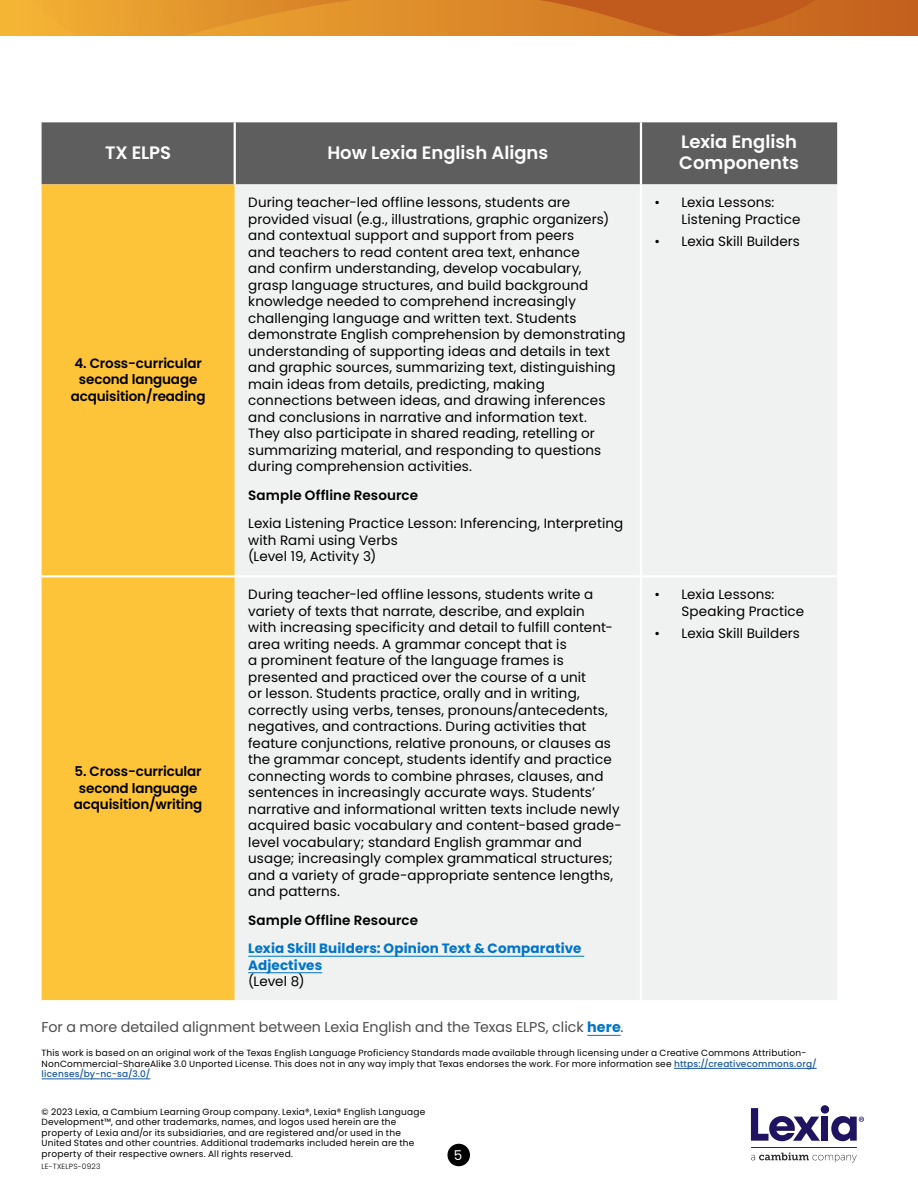
<style>
.page{position:relative;width:918px;height:1188px;background:#fff}
.page>*{position:absolute;margin:0;border:0;box-sizing:border-box;transform-origin:0 0}
.t1{font:600 18px/21px "Poppins";color:#fff}
.t2{font:14.25px "Poppins";letter-spacing:-.005em;color:#4e4d4e}
.t3{font:13.5px/16.5px "Poppins";letter-spacing:.01em;color:#000}
.t4{font:600 13.5px/16.5px "Poppins";letter-spacing:-.01em;color:#000;text-align:center}
.t5{font:700 13.5px/16.5px "Poppins";letter-spacing:.01em;color:#0075c8}
.t6{font:600 13.5px "Poppins";letter-spacing:.01em;color:#000}
.t7{font:13.5px "Poppins";color:#fff}
.t8{font:9px/10.5px "Poppins";letter-spacing:.025em;color:#000}
.t9{font:300 7.5px "Poppins";letter-spacing:.025em;color:#000}
.s1{font-weight:700;color:#0075c8}
.s2{font-weight:500;color:#1a589d}
</style>
<div class="page">
<img style="left:0;top:0;width:918px;height:36px">
<img style="left:34px;top:0;width:782px;height:36px">
<div style="left:447px;top:1144px;width:23px;height:22px;background:#000;border-radius:50%"></div>
<hr style="left:587px;top:1035px;width:34px;height:1px;background:#0075c8">
<hr style="left:674px;top:1068px;width:143px;height:1px;background:#1a589d">
<hr style="left:42px;top:1079px;width:108px;height:1px;background:#1a589d">
<div style="left:42px;top:122px;width:795px;height:62px;background:#5f5e5f"></div>
<div style="left:42px;top:184px;width:193px;height:816px;background:#fdc339"></div>
<div style="left:235px;top:184px;width:602px;height:816px;background:#f0f1f1"></div>
<hr style="left:234px;top:122px;width:2px;height:62px;background:#fff">
<hr style="left:42px;top:575px;width:193px;height:2px;background:#fff">
<hr style="left:235px;top:575px;width:406px;height:2px;background:#fff">
<hr style="left:641px;top:575px;width:196px;height:2px;background:#fff">
<hr style="left:640px;top:122px;width:2px;height:62px;background:#fff">
<hr style="left:640px;top:184px;width:2px;height:391px;background:#fff">
<hr style="left:640px;top:577px;width:2px;height:423px;background:#fff">
<hr style="left:248px;top:956px;width:336px;height:1px;background:#0075c8">
<hr style="left:248px;top:972px;width:74px;height:1px;background:#0075c8">
<svg style="left:751px;top:1108px;width:69px;height:33px"></svg>
<div style="left:822px;top:1117px;width:6px;height:24px;background:#20135f"></div>
<div style="left:821px;top:1105px;width:8px;height:9px;background:#20135f;border-radius:50%"></div>
<svg style="left:751px;top:1153px;width:106px;height:10px"></svg>
<hr style="left:751px;top:1147px;width:106px;height:1px;background:#2b2c2b">
<svg style="left:831px;top:1116px;width:33px;height:25px"></svg>
<h1 class="t1" style="left:105px;top:142px;width:67px">TX ELPS</h1>
<h1 class="t1" style="left:327px;top:142px;width:222px">How Lexia English Aligns</h1>
<h1 class="t1" style="left:679px;top:132px;width:121px">Lexia English<br>Components</h1>
<p class="t4" style="left:71px;top:355px;width:136px">4. Cross-curricular second language acquisition/reading</p>
<p class="t4" style="left:74px;top:763px;width:130px">5. Cross-curricular second language acquisition/writing</p>
<p class="t3" style="left:248px;top:194px;width:379px">During teacher-led offline lessons, students are provided visual (e.g., illustrations, graphic organizers) and contextual support and support from peers<br>and teachers to read content area text, enhance<br>and confirm understanding, develop vocabulary,<br>grasp language structures, and build background knowledge needed to comprehend increasingly challenging language and written text. Students demonstrate English comprehension by demonstrating understanding of supporting ideas and details in text and graphic sources, summarizing text, distinguishing main ideas from details, predicting, making connections between ideas, and drawing inferences and conclusions in narrative and information text.<br>They also participate in shared reading, retelling or summarizing material, and responding to questions during comprehension activities.</p>
<p class="t6" style="left:248px;top:487px;width:171px">Sample Offline Resource</p>
<p class="t3" style="left:248px;top:515px;width:377px">Lexia Listening Practice Lesson: Inferencing, Interpreting with Rami using Verbs<br>(Level 19, Activity 3)</p>
<p class="t3" style="left:248px;top:586px;width:375px">During teacher-led offline lessons, students write a variety of texts that narrate, describe, and explain<br>with increasing specificity and detail to fulfill content&shy;area writing needs. A grammar concept that is<br>a prominent feature of the language frames is presented and practiced over the course of a unit<br>or lesson. Students practice, orally and in writing, correctly using verbs, tenses, pronouns/antecedents, negatives, and contractions. During activities that feature conjunctions, relative pronouns, or clauses as the grammar concept, students identify and practice connecting words to combine phrases, clauses, and sentences in increasingly accurate ways. Students’ narrative and informational written texts include newly acquired basic vocabulary and content-based grade&shy;level vocabulary; standard English grammar and usage; increasingly complex grammatical structures; and a variety of grade-appropriate sentence lengths, and patterns.</p>
<p class="t6" style="left:248px;top:912px;width:171px">Sample Offline Resource</p>
<p class="t5" style="left:248px;top:941px;width:335px">Lexia Skill Builders: Opinion Text &amp; Comparative<br>Adjectives</p>
<p class="t3" style="left:248px;top:973px;width:58px">(Level 8)</p>
<p class="t3" style="left:682px;top:196px;width:120px;text-indent:-27px">• Lexia Lessons:<br>Listening Practice</p>
<p class="t3" style="left:655px;top:235px;width:147px">• Lexia Skill Builders</p>
<p class="t3" style="left:682px;top:588px;width:124px;text-indent:-27px">• Lexia Lessons:<br>Speaking Practice</p>
<p class="t3" style="left:655px;top:627px;width:147px">• Lexia Skill Builders</p>
<p class="t2" style="left:42px;top:1019px;width:584px">For a more detailed alignment between Lexia English and the Texas ELPS, click <span class="s1">here</span>.</p>
<p class="t8" style="left:42px;top:1048px;width:777px">This work is based on an original work of the Texas English Language Proficiency Standards made available through licensing under a Creative Commons Attribution-<br>NonCommercial-ShareAlike 3.0 Unported License. This does not in any way imply that Texas endorses the work. For more information see <span class="s2">https://creativecommons.org/ licenses/by-nc-sa/3.0/</span></p>
<p class="t8" style="left:42px;top:1106px;width:385px">© 2023 Lexia, a Cambium Learning Group company. Lexia®, Lexia® English Language Development™, and other trademarks, names, and logos used herein are the property of Lexia and/or its subsidiaries, and are registered and/or used in the United States and other countries. Additional trademarks included herein are the property of their respective owners. All rights reserved.</p>
<p class="t9" style="left:42px;top:1163px;width:60px">LE-TXELPS-0923</p>
<p class="t7" style="left:454px;top:1149px;width:10px">5</p>
</div>
